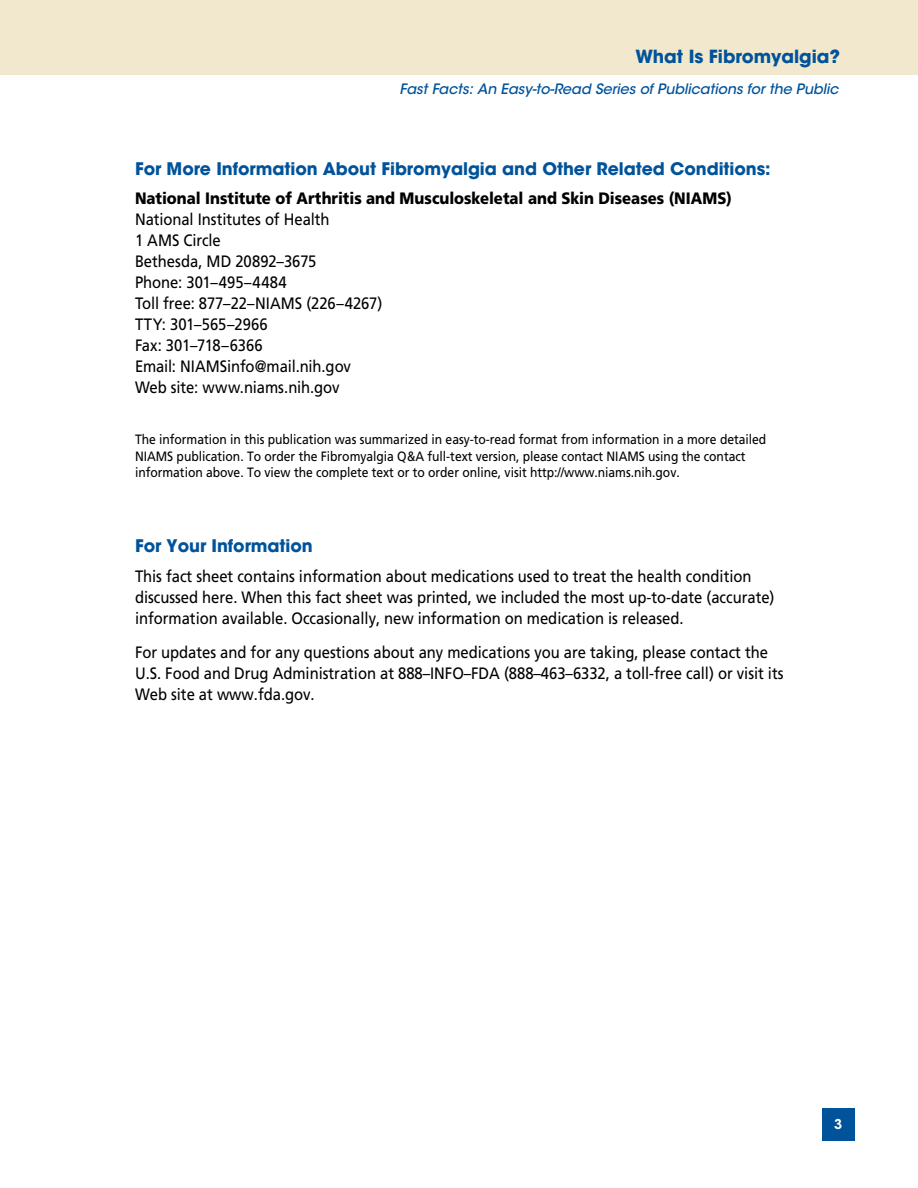
<style>
.page{position:relative;width:918px;height:1188px;background:#fff}
.page>*{position:absolute;margin:0;border:0;box-sizing:border-box;transform-origin:0 0}
.t1{font:700 18px "ITC Avant Garde Std";letter-spacing:-.005em;color:#00539b}
.t2{font:700 17.25px "ITC Avant Garde Std";letter-spacing:-.005em;color:#00539b}
.t3{font:16.5px/21px "Frutiger LT Std";letter-spacing:-.005em;color:#000;scale:.9 1}
.t4{font:16.5px/21px "Frutiger";letter-spacing:-.005em;color:#000;scale:.9 1}
.t5{font:900 16.5px "Frutiger";color:#000;scale:.9 1}
.t6{font:italic 500 14.25px "ITC Avant Garde Std";letter-spacing:-.005em;color:#00539b}
.t7{font:13.5px/16.5px "Frutiger LT Std";letter-spacing:-.005em;color:#000;scale:.9 1}
.t8{font:600 13.5px "ITC Avant Garde Std";color:#fff}
</style>
<div class="page">
<div style="left:0;top:0;width:918px;height:74px;background:#f1e8cd"></div>
<div style="left:822px;top:1108px;width:33px;height:33px;background:#00539b"></div>
<p class="t1" style="left:635px;top:44px;width:206px">What Is Fibromyalgia?</p>
<p class="t6" style="left:400px;top:80px;width:441px">Fast Facts: An Easy-to-Read Series of Publications for the Public</p>
<p class="t2" style="left:135px;top:157px;width:637px">For More Information About Fibromyalgia and Other Related Conditions:</p>
<p class="t5" style="left:135px;top:189px;width:665px">National Institute of Arthritis and Musculoskeletal and Skin Diseases (NIAMS)</p>
<p class="t4" style="left:135px;top:209px;width:276px">National Institutes of Health<br>1 AMS Circle<br>Bethesda, MD 20892–3675<br>Phone: 301–495–4484<br>Toll free: 877–22–NIAMS (226–4267)<br>TTY: 301–565–2966<br>Fax: 301–718–6366<br>Email: NIAMSinfo@mail.nih.gov<br>Web site: www.niams.nih.gov</p>
<p class="t7" style="left:135px;top:432px;width:703px">The information in this publication was summarized in easy-to-read format from information in a more detailed<br>NIAMS publication. To order the Fibromyalgia Q&amp;A full-text version, please contact NIAMS using the contact information above. To view the complete text or to order online, visit http://www.niams.nih.gov.</p>
<p class="t2" style="left:135px;top:535px;width:179px">For Your Information</p>
<p class="t3" style="left:135px;top:566px;width:712px">This fact sheet contains information about medications used to treat the health condition discussed here. When this fact sheet was printed, we included the most up-to-date (accurate) information available. Occasionally, new information on medication is released.</p>
<p class="t3" style="left:135px;top:642px;width:722px">For updates and for any questions about any medications you are taking, please contact the<br>U.S. Food and Drug Administration at 888–INFO–FDA (888–463–6332, a toll-free call) or visit its<br>Web site at www.fda.gov.</p>
<p class="t8" style="left:834px;top:1115px;width:10px">3</p>
</div>
